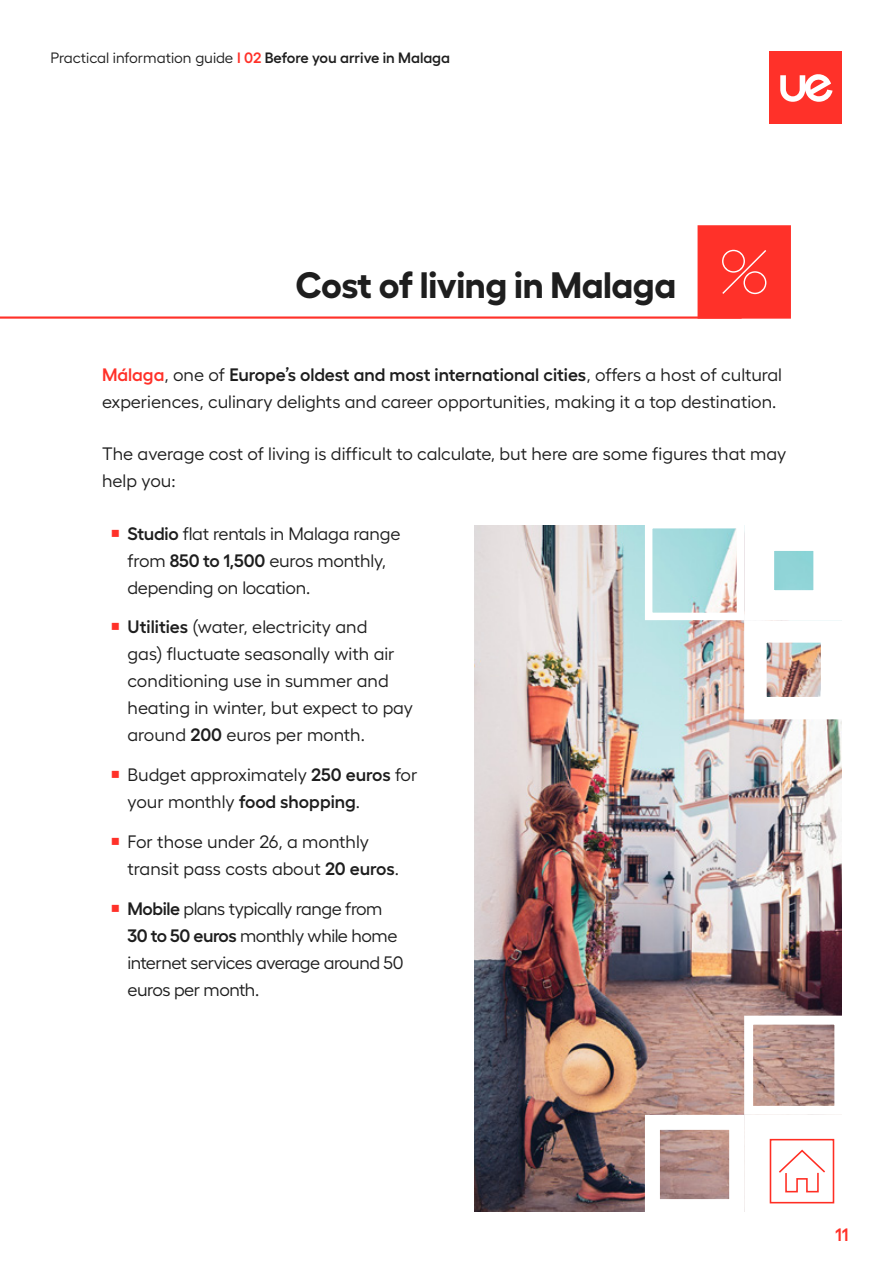
<style>
.page{position:relative;width:893px;height:1263px;background:#fff}
.page>*{position:absolute;margin:0;border:0;box-sizing:border-box;transform-origin:0 0}
.t1{font:700 36.75px "Hellix";letter-spacing:-.01em;color:#1e1e1e}
.t2{font:18px/27px "Hellix";color:#1e1e1e}
.t3{font:18px/27px "Hellix";letter-spacing:-.025em;color:#1e1e1e}
.t4{font:600 18px "Hellix";color:#ff3129}
.t5{font:15px "Hellix";color:#1e1e1e}
.s1{font-weight:600;color:#ff3129}
.s2{font-weight:600}
</style>
<div class="page">
<div style="left:697px;top:225px;width:94px;height:94px;background:#ff3129;border:3px solid #ff3129"></div>
<div style="left:770px;top:51px;width:72px;height:72px;background:#ff3129"></div>
<svg style="left:780px;top:74px;width:53px;height:28px"></svg>
<img style="left:474px;top:526px;width:368px;height:685px">
<svg style="left:722px;top:250px;width:44px;height:44px"></svg>
<div style="left:744px;top:1016px;width:99px;height:99px;border:9px solid #fff"></div>
<div style="left:645px;top:521px;width:99px;height:99px;border:8px solid #fff"></div>
<hr style="left:0;top:316px;width:742px;height:3px;background:#ff3129">
<div style="left:759px;top:1132px;width:92px;height:71px;background:#fff"></div>
<svg style="left:769px;top:1138px;width:66px;height:66px"></svg>
<p class="t5" style="left:50px;top:47px;width:401px">Practical information guide <span class="s1">I 02</span> <span class="s2">Before you arrive in Malaga</span></p>
<h1 class="t1" style="left:295px;top:256px;width:382px">Cost of living in Malaga</h1>
<p class="t2" style="left:102px;top:359px;width:681px"><span class="s1">Málaga</span>, one of <span class="s2">Europe’s oldest and most international cities</span>, offers a host of cultural experiences, culinary delights and career opportunities, making it a top destination.</p>
<p class="t2" style="left:102px;top:438px;width:686px">The average cost of living is difficult to calculate, but here are some figures that may help you:</p>
<p class="t2" style="left:128px;top:518px;width:274px"><span class="s2">Studio</span> flat rentals in Malaga range from <span class="s2">850 to 1,500</span> euros monthly, depending on location.</p>
<p class="t2" style="left:128px;top:612px;width:287px"><span class="s2">Utilities</span> (water, electricity and<br>gas) fluctuate seasonally with air conditioning use in summer and heating in winter, but expect to pay around <span class="s2">200</span> euros per month.</p>
<p class="t2" style="left:128px;top:760px;width:291px">Budget approximately <span class="s2">250 euros</span> for your monthly <span class="s2">food shopping</span>.</p>
<p class="t2" style="left:128px;top:826px;width:273px">For those under 26, a monthly transit pass costs about <span class="s2">20 euros</span>.</p>
<p class="t3" style="left:128px;top:893px;width:277px"><span class="s2">Mobile</span> plans typically range from<br><span class="s2">30 to 50 euros</span> monthly while home internet services average around 50 euros per month.</p>
<p class="t4" style="left:835px;top:1220px;width:15px">11</p>
</div>
